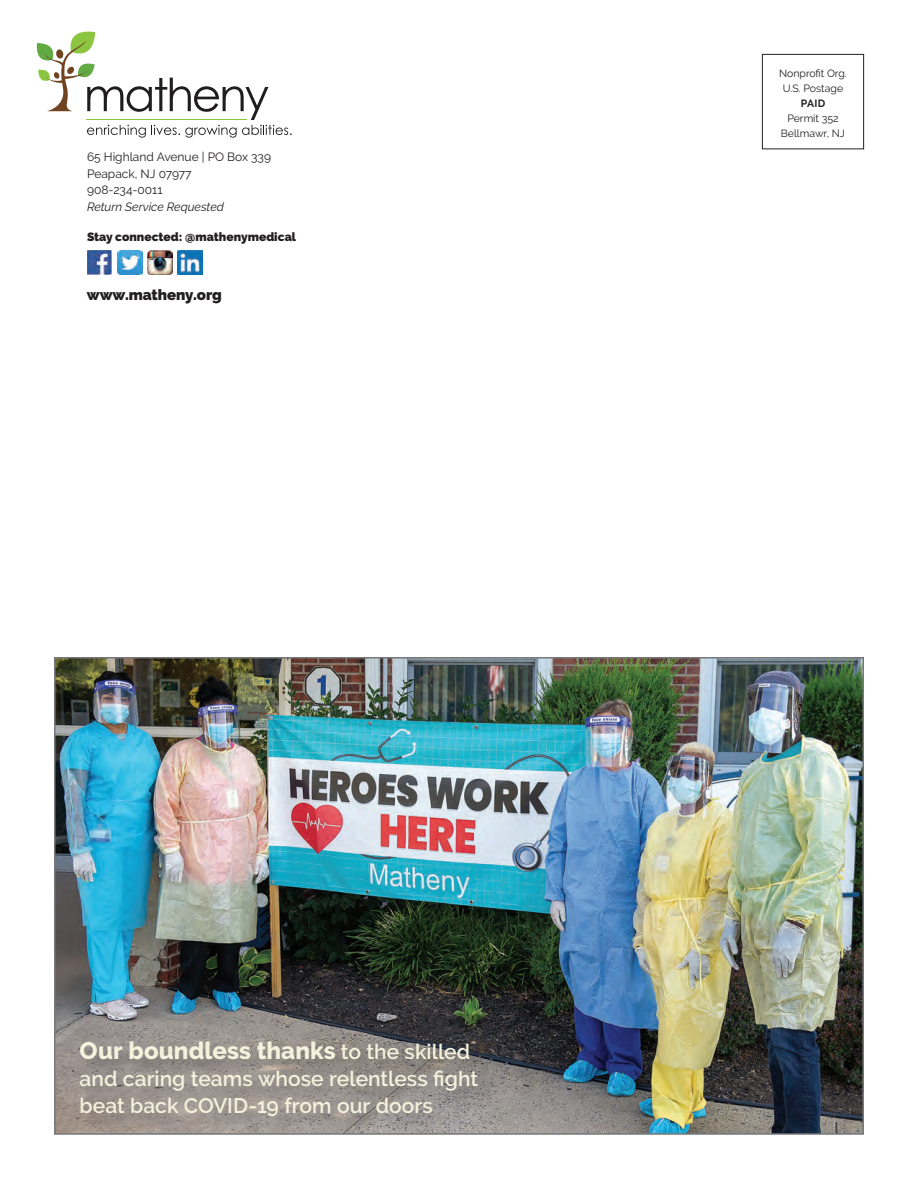
<style>
.page{position:relative;width:918px;height:1188px;background:#fff}
.page>*{position:absolute;margin:0;border:0;box-sizing:border-box;transform-origin:0 0}
.subhead_2{font:800 24px "Raleway";letter-spacing:.005em;color:#f4f1dc}
.subhead_2-2{font:600 21px/27px "Raleway";color:#f4f1dc}
.calendar-text{font:900 15px "Raleway";letter-spacing:-.005em;color:#231f20}
.t1{font:12px "Raleway";color:#231f20}
.t2{font:900 12px "Raleway";color:#231f20}
.t3{font:italic 12px "Raleway";color:#231f20}
.t4{font:10.5px "Raleway";color:#231f20}
.t5{font:700 10.5px "Raleway";color:#231f20}
.s1{font-weight:600;font-size:21px}
</style>
<div class="page">
<div style="left:762px;top:54px;width:102px;height:95px;border:1px solid #231f20"></div>
<svg style="left:37px;top:32px;width:255px;height:106px"></svg>
<img style="left:148px;top:250px;width:24px;height:25px">
<img style="left:87px;top:250px;width:25px;height:25px">
<img style="left:117px;top:250px;width:25px;height:25px">
<img style="left:178px;top:250px;width:25px;height:25px">
<img style="left:57px;top:660px;width:804px;height:472px">
<div style="left:75px;top:1037px;width:426px;height:103px;background:#231f20;opacity:.44"></div>
<p class="t1" style="left:87px;top:150px;width:186px">65 Highland Avenue | PO Box 339</p>
<p class="t1" style="left:87px;top:167px;width:106px">Peapack, NJ 07977</p>
<p class="t1" style="left:87px;top:183px;width:77px">908-234-0011</p>
<p class="t3" style="left:87px;top:200px;width:138px">Return Service Requested</p>
<p class="t2" style="left:87px;top:230px;width:211px">Stay connected: @mathenymedical</p>
<p class="calendar-text" style="left:87px;top:286px;width:136px">www.matheny.org</p>
<p class="subhead_2" style="left:80px;top:1037px;width:392px">Our boundless thanks <span class="s1">to the skilled</span></p>
<p class="subhead_2-2" style="left:80px;top:1065px;width:400px">and caring teams whose relentless fight beat back COVID-19 from our doors</p>
<p class="t4" style="left:779px;top:67px;width:69px">Nonprofit Org.</p>
<p class="t4" style="left:783px;top:82px;width:62px">U.S. Postage</p>
<p class="t5" style="left:801px;top:97px;width:26px">PAID</p>
<p class="t4" style="left:787px;top:112px;width:53px">Permit 352</p>
<p class="t4" style="left:781px;top:127px;width:66px">Bellmawr, NJ</p>
</div>
